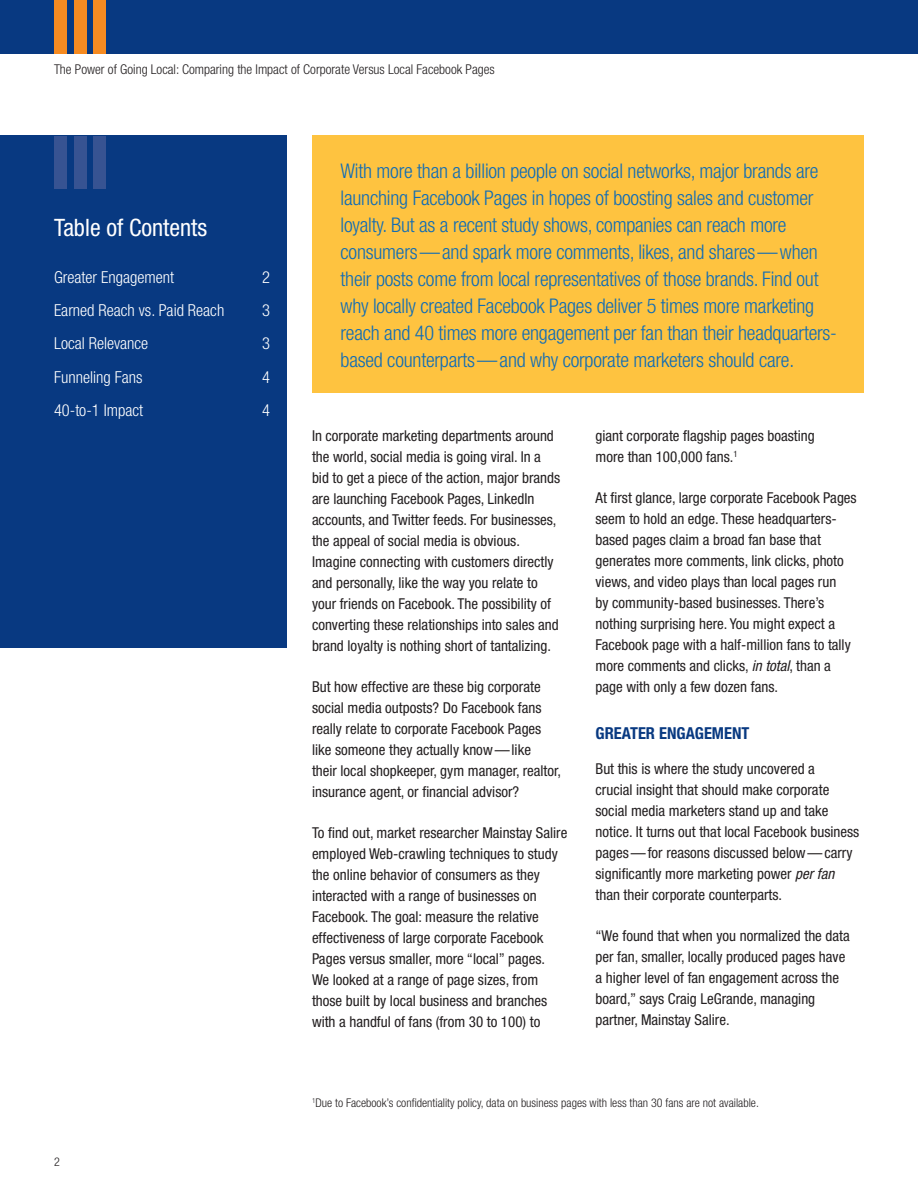
<style>
.page{position:relative;width:918px;height:1188px;background:#fff}
.page>*{position:absolute;margin:0;border:0;box-sizing:border-box;transform-origin:0 0}
.t1{font:condensed 24px "Helvetica Neue";color:#fff}
.Intro_Copy{font:300 condensed 20.25px/27px "Helvetica Neue";letter-spacing:-.01em;color:#0f6cb6}
.t2{font:300 condensed 16.5px "Helvetica Neue";color:#fff}
.Header2{font:700 condensed 16.5px "Helvetica Neue";color:#083981}
.Body{font:condensed 15px/21px "Helvetica Neue";color:#231f20}
.t3{font:300 condensed 13.5px "Helvetica Neue";color:#231f20}
.Footnote{font:300 condensed 12px "Helvetica Neue";color:#231f20}
.s1{font-style:italic}
</style>
<div class="page">
<div style="left:0;top:0;width:918px;height:54px;background:#083981"></div>
<div style="left:54px;top:0;width:13px;height:54px;background:#f68b21"></div>
<div style="left:74px;top:0;width:13px;height:54px;background:#f68b21"></div>
<div style="left:93px;top:0;width:13px;height:54px;background:#f68b21"></div>
<div style="left:312px;top:135px;width:552px;height:257px;background:#fec340"></div>
<div style="left:0;top:135px;width:286px;height:513px;background:#083981"></div>
<div style="left:54px;top:136px;width:13px;height:53px;background:#375392"></div>
<div style="left:74px;top:136px;width:13px;height:53px;background:#375392"></div>
<div style="left:93px;top:136px;width:13px;height:53px;background:#375392"></div>
<p class="t3" style="left:54px;top:62px;width:442px">The Power of Going Local: Comparing the Impact of Corporate Versus Local Facebook Pages</p>
<p class="t1" style="left:54px;top:214px;width:155px">Table of Contents</p>
<p class="t2" style="left:54px;top:268px;width:122px">Greater Engagement</p>
<p class="t2" style="left:262px;top:268px;width:9px">2</p>
<p class="t2" style="left:54px;top:301px;width:172px">Earned Reach vs. Paid Reach</p>
<p class="t2" style="left:262px;top:301px;width:9px">3</p>
<p class="t2" style="left:54px;top:334px;width:96px">Local Relevance</p>
<p class="t2" style="left:262px;top:334px;width:9px">3</p>
<p class="t2" style="left:54px;top:367px;width:90px">Funneling Fans</p>
<p class="t2" style="left:262px;top:367px;width:9px">4</p>
<p class="t2" style="left:54px;top:401px;width:91px">40-to-1 Impact</p>
<p class="t2" style="left:262px;top:401px;width:9px">4</p>
<p class="Footnote" style="left:54px;top:1155px;width:7px">2</p>
<p class="Intro_Copy" style="left:341px;top:158px;width:498px">With more than a billion people on social networks, major brands are launching Facebook Pages in hopes of boosting sales and customer loyalty. But as a recent study shows, companies can reach more consumers—and spark more comments, likes, and shares—when their posts come from local representatives of those brands. Find out why locally created Facebook Pages deliver 5 times more marketing reach and 40 times more engagement per fan than their headquarters&shy;based counterparts—and why corporate marketers should care.</p>
<p class="Body" style="left:312px;top:425px;width:250px">In corporate marketing departments around the world, social media is going viral. In a bid to get a piece of the action, major brands are launching Facebook Pages, LinkedIn accounts, and Twitter feeds. For businesses, the appeal of social media is obvious.<br>Imagine connecting with customers directly and personally, like the way you relate to your friends on Facebook. The possibility of converting these relationships into sales and brand loyalty is nothing short of tantalizing.</p>
<p class="Body" style="left:312px;top:676px;width:250px">But how effective are these big corporate social media outposts? Do Facebook fans really relate to corporate Facebook Pages like someone they actually know—like<br>their local shopkeeper, gym manager, realtor, insurance agent, or financial advisor?</p>
<p class="Body" style="left:312px;top:823px;width:257px">To find out, market researcher Mainstay Salire employed Web-crawling techniques to study the online behavior of consumers as they interacted with a range of businesses on Facebook. The goal: measure the relative effectiveness of large corporate Facebook Pages versus smaller, more “local” pages.<br>We looked at a range of page sizes, from those built by local business and branches with a handful of fans (from 30 to 100) to</p>
<p class="Body" style="left:596px;top:425px;width:221px">giant corporate flagship pages boasting more than 100,000 fans.<sup>1</sup></p>
<p class="Body" style="left:596px;top:487px;width:263px">At first glance, large corporate Facebook Pages seem to hold an edge. These headquarters&shy;based pages claim a broad fan base that generates more comments, link clicks, photo views, and video plays than local pages run<br>by community-based businesses. There’s nothing surprising here. You might expect a Facebook page with a half-million fans to tally more comments and clicks, <span class="s1">in total</span>, than a page with only a few dozen fans.</p>
<p class="Header2" style="left:596px;top:723px;width:155px">GREATER ENGAGEMENT</p>
<p class="Body" style="left:596px;top:758px;width:265px">But this is where the study uncovered a<br>crucial insight that should make corporate social media marketers stand up and take notice. It turns out that local Facebook business pages—for reasons discussed below—carry significantly more marketing power <span class="s1">per fan </span>than their corporate counterparts.</p>
<p class="Body" style="left:596px;top:925px;width:256px">“We found that when you normalized the data per fan, smaller, locally produced pages have a higher level of fan engagement across the board,” says Craig LeGrande, managing partner, Mainstay Salire.</p>
<p class="Footnote" style="left:312px;top:1096px;width:448px"><sup>1</sup>Due to Facebook’s confidentiality policy, data on business pages with less than 30 fans are not available.</p>
</div>
